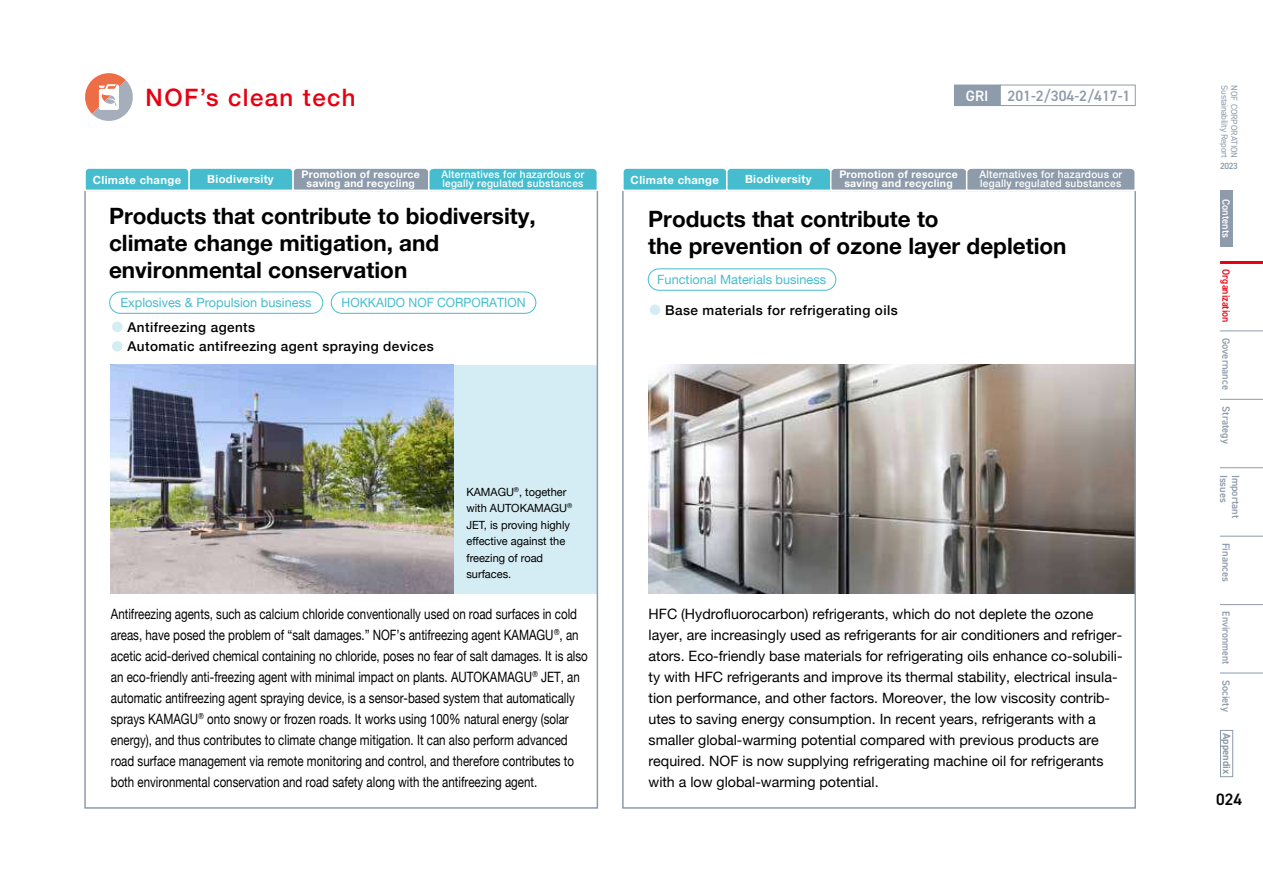
<style>
.page{position:relative;width:1263px;height:893px;background:#fff}
.page>*{position:absolute;margin:0;border:0;box-sizing:border-box;transform-origin:0 0}
.t1{font:500 24px "Helvetica Neue";letter-spacing:.06em;color:#e60012}
.t2{font:700 22.5px/27px "Helvetica Neue";color:#000}
.t3{font:600 16.5px "DIN2014";color:#000}
.t4{font:600 15px "DIN2014";color:#8e9bab}
.t5{font:600 15px "DIN2014";color:#fff}
.t6{font:14.25px/21px "Helvetica Neue";color:#000;scale:.81 1}
.t7{font:14.25px/21px "Helvetica Neue";color:#000}
.t8{font:500 13.5px "Helvetica Neue";letter-spacing:.03em;color:#000}
.t9{font:12.75px "Helvetica Neue";color:#45bdcf}
.t10{font:12.75px "Helvetica Neue";color:#45bdcf;scale:.96 1}
.t11{font:11.25px/16.5px "Helvetica Neue";color:#000}
.t12{font:700 11.25px "Helvetica Neue";letter-spacing:.03em;color:#fff}
.t13{font:500 10.5px/9px "Helvetica Neue";letter-spacing:.03em;color:#fff;scale:.96 1}
.t14{font:700 10.5px/9px "Helvetica Neue";letter-spacing:.03em;color:#fff;text-align:center}
.t15{font:600 10.5px "DIN2014";color:#8e9bab}
.t16{font:600 10.5px "DIN2014";color:#e60012;scale:.95 1}
.t17{font:600 10.5px "DIN2014";color:#8e9bab;scale:.94 1}
.t18{font:700 10.5px "DIN2014";color:#8e9bab}
.t19{font:600 10.5px "DIN2014";color:#fff}
.t20{font:9px "DIN2014";letter-spacing:-.03em;color:#8e9bab}
.t21{font:600 9px "DIN2014";color:#8e9bab}
.s1{font-family:"TBUD Go Std";font-weight:700;font-stretch:expanded;color:#d4ecf3}
</style>
<div class="page">
<div style="left:454px;top:365px;width:143px;height:229px;background:#d4ecf3"></div>
<img style="left:111px;top:365px;width:343px;height:229px">
<img style="left:648px;top:365px;width:485px;height:229px">
<div style="left:648px;top:268px;width:188px;height:23px;border:1px solid #45bdcf;border-radius:11px"></div>
<div style="left:111px;top:320px;width:13px;height:14px;border:2px solid #fff;border-radius:50%"></div>
<div style="left:111px;top:340px;width:13px;height:13px;border:2px solid #fff;border-radius:50%"></div>
<div style="left:648px;top:303px;width:14px;height:14px;border:2px solid #fff;border-radius:50%"></div>
<div style="left:109px;top:292px;width:214px;height:22px;border:1px solid #45bdcf;border-radius:11px"></div>
<div style="left:331px;top:292px;width:205px;height:22px;border:1px solid #45bdcf;border-radius:11px"></div>
<svg style="left:84px;top:168px;width:515px;height:24px;background:#71becd"></svg>
<svg style="left:622px;top:168px;width:514px;height:24px;background:#85b5c3"></svg>
<div style="left:1000px;top:85px;width:135px;height:21px;border:1px solid #8e9bab"></div>
<div style="left:954px;top:85px;width:46px;height:21px;background:#8e9bab"></div>
<svg style="left:85px;top:73px;width:48px;height:48px"></svg>
<div style="left:1220px;top:730px;width:13px;height:47px;border:1px solid #8e9bab"></div>
<div style="left:1220px;top:190px;width:12px;height:57px;background:#8e9bab"></div>
<hr style="left:1220px;top:261px;width:43px;height:3px;background:#e60012">
<hr style="left:1220px;top:331px;width:43px;height:1px;background:#8e9bab">
<hr style="left:1220px;top:399px;width:43px;height:1px;background:#8e9bab">
<hr style="left:1220px;top:467px;width:43px;height:1px;background:#8e9bab">
<hr style="left:1220px;top:536px;width:43px;height:1px;background:#8e9bab">
<hr style="left:1220px;top:604px;width:43px;height:1px;background:#8e9bab">
<hr style="left:1220px;top:673px;width:43px;height:1px;background:#8e9bab">
<h1 class="t1" style="left:146px;top:78px;width:212px">NOF’s clean tech</h1>
<p class="t5" style="left:966px;top:86px;width:24px">GRI</p>
<p class="t4" style="left:1007px;top:86px;width:124px">201-2/304-2/417-1</p>
<p class="t12" style="left:93px;top:171px;width:90px">Climate change</p>
<p class="t12" style="left:207px;top:171px;width:68px">Biodiversity</p>
<p class="t14" style="left:301px;top:170px;width:120px">Promotion of resource saving and recycling</p>
<p class="t13" style="left:442px;top:169px;width:150px">Alternatives for hazardous or legally regulated substances</p>
<p class="t12" style="left:631px;top:171px;width:90px">Climate change</p>
<p class="t12" style="left:745px;top:171px;width:68px">Biodiversity</p>
<p class="t14" style="left:839px;top:170px;width:120px">Promotion of resource saving and recycling</p>
<p class="t13" style="left:979px;top:169px;width:150px">Alternatives for hazardous or legally regulated substances</p>
<h2 class="t2" style="left:109px;top:203px;width:428px">Products that contribute to biodiversity, climate change mitigation, and environmental conservation</h2>
<p class="t9" style="left:120px;top:293px;width:193px">Explosives &amp; Propulsion business</p>
<p class="t10" style="left:342px;top:293px;width:193px">HOKKAIDO NOF CORPORATION</p>
<p class="t8" style="left:111px;top:316px;width:146px"><span class="s1">●</span> Antifreezing agents</p>
<p class="t8" style="left:111px;top:336px;width:325px"><span class="s1">●</span> Automatic antifreezing agent spraying devices</p>
<p class="t11" style="left:466px;top:484px;width:107px">KAMAGU<sup>®</sup>, together with AUTOKAMAGU<sup>®<br></sup>JET, is proving highly effective against the freezing of road surfaces.</p>
<h2 class="t2" style="left:648px;top:206px;width:420px">Products that contribute to<br>the prevention of ozone layer depletion</h2>
<p class="t9" style="left:657px;top:270px;width:170px">Functional Materials business</p>
<p class="t8" style="left:648px;top:299px;width:251px"><span class="s1">●</span> Base materials for refrigerating oils</p>
<p class="t6" style="left:111px;top:604px;width:590px">Antifreezing agents, such as calcium chloride conventionally used on road surfaces in cold areas, have posed the problem of “salt damages.” NOF’s antifreezing agent KAMAGU<sup>®</sup>, an acetic acid-derived chemical containing no chloride, poses no fear of salt damages. It is also an eco-friendly anti-freezing agent with minimal impact on plants. AUTOKAMAGU<sup>®</sup> JET, an automatic antifreezing agent spraying device, is a sensor-based system that automatically sprays KAMAGU<sup>®</sup> onto snowy or frozen roads. It works using 100% natural energy (solar energy), and thus contributes to climate change mitigation. It can also perform advanced road surface management via remote monitoring and control, and therefore contributes to both environmental conservation and road safety along with the antifreezing agent.</p>
<p class="t7" style="left:648px;top:604px;width:475px">HFC (Hydrofluorocarbon) refrigerants, which do not deplete the ozone layer, are increasingly used as refrigerants for air conditioners and refriger&shy;ators. Eco-friendly base materials for refrigerating oils enhance co-solubili&shy;ty with HFC refrigerants and improve its thermal stability, electrical insula&shy;tion performance, and other factors. Moreover, the low viscosity contrib&shy;utes to saving energy consumption. In recent years, refrigerants with a smaller global-warming potential compared with previous products are required. NOF is now supplying refrigerating machine oil for refrigerants with a low global-warming potential.</p>
<p class="t20" style="left:1230px;top:85px;width:74px;rotate:90deg">Sustainability Report</p>
<p class="t20" style="left:1240px;top:85px;width:74px;rotate:90deg">NOF CORPORATION</p>
<p class="t21" style="left:1220px;top:160px;width:19px">2023</p>
<p class="t19" style="left:1233px;top:199px;width:41px;rotate:90deg">Contents</p>
<p class="t16" style="left:1233px;top:269px;width:57px;rotate:90deg">Organization</p>
<p class="t15" style="left:1233px;top:338px;width:53px;rotate:90deg">Governance</p>
<p class="t15" style="left:1233px;top:406px;width:39px;rotate:90deg">Strategy</p>
<p class="t15" style="left:1230px;top:474px;width:30px;rotate:90deg">Issues</p>
<p class="t15" style="left:1242px;top:474px;width:45px;rotate:90deg">Important</p>
<p class="t15" style="left:1233px;top:543px;width:40px;rotate:90deg">Finances</p>
<p class="t17" style="left:1233px;top:611px;width:58px;rotate:90deg">Environment</p>
<p class="t15" style="left:1233px;top:680px;width:34px;rotate:90deg">Society</p>
<p class="t18" style="left:1233px;top:733px;width:43px;rotate:90deg">Appendix</p>
<p class="t3" style="left:1216px;top:789px;width:27px">024</p>
</div>
